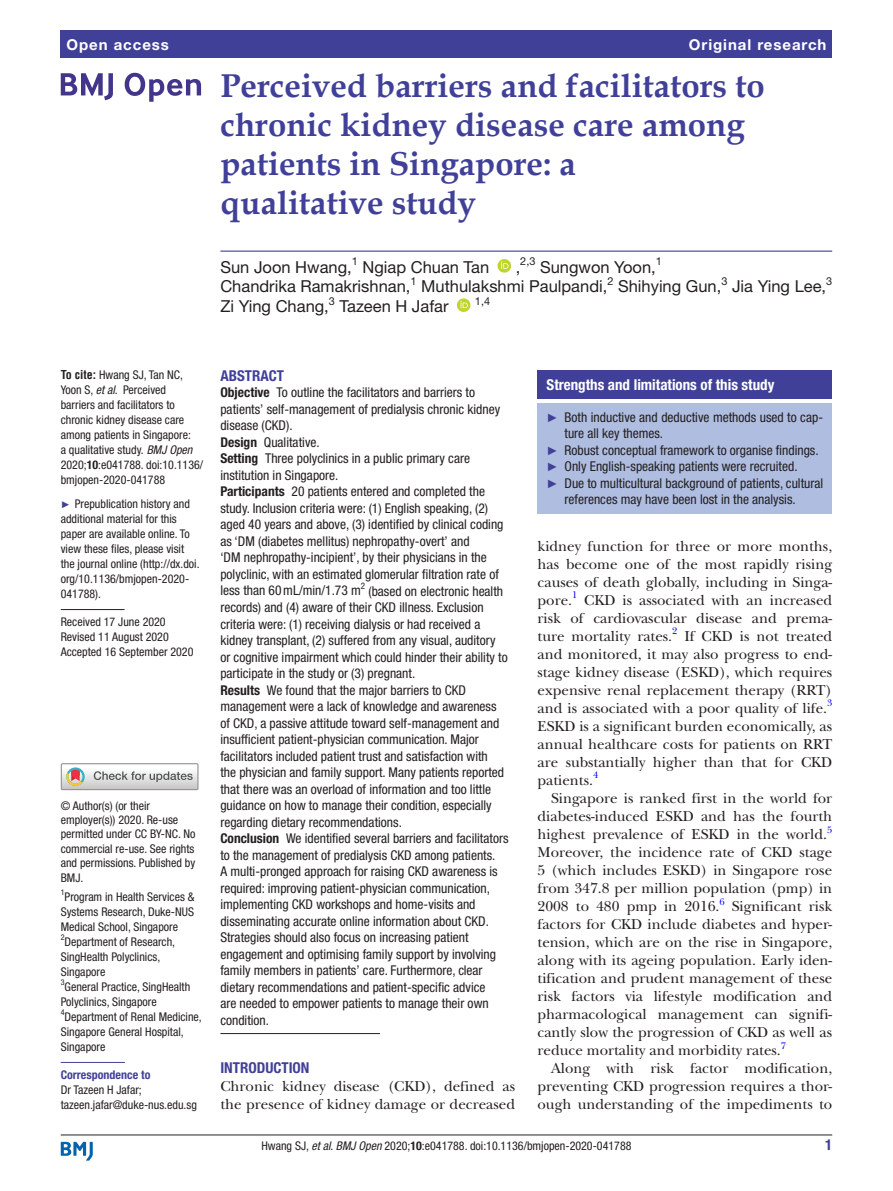
<style>
.page{position:relative;width:893px;height:1191px;background:#fff}
.page>*{position:absolute;margin:0;border:0;box-sizing:border-box;transform-origin:0 0}
.t1{font:700 33px/39px "Book Antiqua";color:#414099}
.t2{font:16.5px "Helvetica Neue LT Std";color:#231f20}
.t3{font:15px/18px "New Baskerville";color:#231f20;text-align:justify}
.t4{font:700 condensed 15px "Helvetica Neue LT Std";color:#fff}
.t5{font:700 15px "Helvetica Neue LT Std";letter-spacing:.065em;color:#fff}
.t6{font:700 condensed 15px "Helvetica Neue LT Std";color:#414099}
.t7{font:condensed 13.5px/16.5px "Helvetica Neue LT Std";color:#231f20}
.t8{font:condensed 12px/15px "Helvetica Neue LT Std";color:#231f20}
.t9{font:700 condensed 12px "Helvetica Neue LT Std";color:#414099}
.t10{font:10.95px "Helvetica Neue LT Std";color:#231f20}
.t11{font:9.9px "New Baskerville";color:#00f}
.t12{font:condensed 7.95px "Helvetica Neue LT Std";color:#231f20}
.s1{font-family:"Helvetica LT Std";font-weight:700}
.s2{font-style:italic}
.s3{font-weight:700}
.s4{font-family:"Arial";font-stretch:normal;font-size:9.75px;color:#414099}
.s5{font-family:"Arial";font-stretch:normal;font-size:12px;color:#414099}
</style>
<div class="page">
<hr style="left:61px;top:1134px;width:771px;height:1px;background:#231f20">
<svg style="left:61px;top:1141px;width:32px;height:19px"></svg>
<div style="left:61px;top:31px;width:771px;height:27px;background:#414099"></div>
<hr style="left:220px;top:250px;width:612px;height:2px;background:#414099">
<svg style="left:498px;top:259px;width:13px;height:14px"></svg>
<svg style="left:457px;top:298px;width:13px;height:14px"></svg>
<hr style="left:61px;top:609px;width:64px;height:1px;background:#231f20">
<hr style="left:61px;top:1062px;width:64px;height:1px;background:#414099">
<svg style="left:61px;top:73px;width:52px;height:27px"></svg>
<svg style="left:125px;top:73px;width:76px;height:29px"></svg>
<div style="left:61px;top:763px;width:138px;height:27px;border:1px solid #969090"></div>
<svg style="left:61px;top:763px;width:137px;height:26px"></svg>
<hr style="left:220px;top:1033px;width:160px;height:1px;background:#231f20">
<div style="left:538px;top:370px;width:294px;height:29px;background:#414099"></div>
<div style="left:538px;top:403px;width:294px;height:110px;background:#afbde1"></div>
<p class="t5" style="left:66px;top:35px;width:104px">Open access</p>
<p class="t5" style="left:689px;top:35px;width:139px">Original research</p>
<h1 class="t1" style="left:220px;top:66px;width:546px">Perceived barriers and facilitators to chronic kidney disease care among patients in Singapore: a<br>qualitative study</h1>
<p class="t2" style="left:220px;top:257px;width:133px">Sun Joon Hwang,</p>
<p class="t10" style="left:352px;top:255px;width:8px">1</p>
<p class="t2" style="left:362px;top:257px;width:128px">Ngiap Chuan Tan</p>
<p class="t2" style="left:516px;top:257px;width:6px">,</p>
<p class="t10" style="left:520px;top:255px;width:17px">2,3</p>
<p class="t2" style="left:540px;top:257px;width:117px">Sungwon Yoon,</p>
<p class="t10" style="left:656px;top:255px;width:8px">1</p>
<p class="t2" style="left:220px;top:276px;width:192px">Chandrika Ramakrishnan,</p>
<p class="t10" style="left:410px;top:274px;width:8px">1</p>
<p class="t2" style="left:421px;top:276px;width:188px">Muthulakshmi Paulpandi,</p>
<p class="t10" style="left:607px;top:274px;width:8px">2</p>
<p class="t2" style="left:618px;top:276px;width:105px">Shihying Gun,</p>
<p class="t10" style="left:721px;top:274px;width:8px">3</p>
<p class="t2" style="left:732px;top:276px;width:96px">Jia Ying Lee,</p>
<p class="t10" style="left:826px;top:274px;width:8px">3</p>
<p class="t2" style="left:220px;top:296px;width:110px">Zi Ying Chang,</p>
<p class="t10" style="left:329px;top:294px;width:8px">3</p>
<p class="t2" style="left:340px;top:296px;width:111px">Tazeen H Jafar</p>
<p class="t10" style="left:475px;top:294px;width:17px">1,4</p>
<p class="t8" style="left:61px;top:367px;width:144px"><span class="s1">To cite:</span> Hwang SJ, Tan NC,<br>Yoon S, <span class="s2">et al</span>. Perceived barriers and facilitators to chronic kidney disease care among patients in Singapore:<br>a qualitative study. <span class="s2">BMJ Open<br></span>2020;<span class="s3">10</span>:e041788. doi:10.1136/ bmjopen-2020-041788</p>
<p class="t8" style="left:61px;top:496px;width:140px"><span class="s4">►</span> Prepublication history and additional material for this paper are available online. To view these files, please visit the journal online (http://dx.doi. org/10.1136/bmjopen-2020-<br>041788).</p>
<p class="t8" style="left:61px;top:614px;width:134px">Received 17 June 2020<br>Revised 11 August 2020<br>Accepted 16 September 2020</p>
<p class="t8" style="left:61px;top:798px;width:136px;line-height:14.4px">© Author(s) (or their employer(s)) 2020. Re-use permitted under CC BY-NC. No commercial re-use. See rights and permissions. Published by<br>BMJ.</p>
<p class="t12" style="left:61px;top:888px;width:5px">1</p>
<p class="t8" style="left:61px;top:889px;width:135px;text-align:justify;text-indent:4px">Program in Health Services &amp; Systems Research, Duke-NUS Medical School, Singapore</p>
<p class="t12" style="left:61px;top:933px;width:5px">2</p>
<p class="t8" style="left:61px;top:934px;width:116px;text-indent:4px">Department of Research,<br>SingHealth Polyclinics,<br>Singapore</p>
<p class="t12" style="left:61px;top:978px;width:5px">3</p>
<p class="t8" style="left:61px;top:979px;width:143px;text-indent:4px">General Practice, SingHealth<br>Polyclinics, Singapore<br><sup>4</sup>Department of Renal Medicine,<br>Singapore General Hospital,<br>Singapore</p>
<p class="t9" style="left:61px;top:1067px;width:91px">Correspondence to</p>
<p class="t8" style="left:61px;top:1082px;width:138px">Dr Tazeen H Jafar; tazeen.jafar@duke-nus.edu.sg</p>
<p class="t6" style="left:220px;top:366px;width:65px">ABSTRACT</p>
<p class="t7" style="left:220px;top:384px;width:290px"><span class="s3">Objective</span> To outline the facilitators and barriers to patients’ self-management of predialysis chronic kidney disease (CKD).<br><span class="s3">Design</span> Qualitative.<br><span class="s3">Setting</span> Three polyclinics in a public primary care institution in Singapore.<br><span class="s3">Participants</span> 20 patients entered and completed the study. Inclusion criteria were: (1) English speaking, (2) aged 40 years and above, (3) identified by clinical coding as ‘DM (diabetes mellitus) nephropathy-overt’ and<br>‘DM nephropathy-incipient’, by their physicians in the polyclinic, with an estimated glomerular filtration rate of less than 60mL/min/1.73 m<sup>2</sup> (based on electronic health records) and (4) aware of their CKD illness. Exclusion criteria were: (1) receiving dialysis or had received a kidney transplant, (2) suffered from any visual, auditory or cognitive impairment which could hinder their ability to participate in the study or (3) pregnant.<br><span class="s3">Results</span> We found that the major barriers to CKD management were a lack of knowledge and awareness of CKD, a passive attitude toward self-management and insufficient patient-physician communication. Major facilitators included patient trust and satisfaction with<br>the physician and family support. Many patients reported that there was an overload of information and too little guidance on how to manage their condition, especially regarding dietary recommendations.<br><span class="s3">Conclusion</span> We identified several barriers and facilitators to the management of predialysis CKD among patients.<br>A multi-pronged approach for raising CKD awareness is required: improving patient-physician communication, implementing CKD workshops and home-visits and disseminating accurate online information about CKD.<br>Strategies should also focus on increasing patient engagement and optimising family support by involving family members in patients’ care. Furthermore, clear dietary recommendations and patient-specific advice<br>are needed to empower patients to manage their own condition.</p>
<p class="t6" style="left:220px;top:1059px;width:91px">INTRODUCTION</p>
<p class="t3" style="left:220px;top:1077px;width:296px">Chronic kidney disease (CKD), defined as the presence of kidney damage or decreased</p>
<p class="t4" style="left:547px;top:375px;width:229px">Strengths and limitations of this study</p>
<p class="t7" style="left:547px;top:408px;width:278px"><span class="s5">►</span> Both inductive and deductive methods used to cap-</p>
<p class="t7" style="left:565px;top:425px;width:100px">ture all key themes.</p>
<p class="t7" style="left:547px;top:441px;width:274px"><span class="s5">►</span> Robust conceptual framework to organise findings.</p>
<p class="t7" style="left:547px;top:458px;width:253px"><span class="s5">►</span> Only English-speaking patients were recruited.</p>
<p class="t7" style="left:547px;top:474px;width:278px"><span class="s5">►</span> Due to multicultural background of patients, cultural</p>
<p class="t7" style="left:565px;top:491px;width:233px">references may have been lost in the analysis.</p>
<p class="t3" style="left:538px;top:537px;width:296px">kidney function for three or more months, has become one of the most rapidly rising causes of death globally, including in Singa&shy;pore.<sup>1</sup></p>
<p class="t3" style="left:538px;top:591px;width:296px;text-indent:47px">CKD is associated with an increased risk of cardiovascular disease and prema&shy;ture mortality rates.</p>
<p class="t11" style="left:672px;top:625px;width:7px">2</p>
<p class="t3" style="left:538px;top:627px;width:296px;text-indent:147px">If CKD is not treated and monitored, it may also progress to end&shy;stage kidney disease (ESKD), which requires expensive renal replacement therapy (RRT) and is associated with a poor quality of life.</p>
<p class="t11" style="left:827px;top:697px;width:7px">3</p>
<p class="t3" style="left:538px;top:717px;width:296px">ESKD is a significant burden economically, as annual healthcare costs for patients on RRT are substantially higher than that for CKD patients.</p>
<p class="t11" style="left:593px;top:769px;width:7px">4</p>
<p class="t3" style="left:538px;top:789px;width:296px;text-indent:14px">Singapore is ranked first in the world for diabetes-induced ESKD and has the fourth highest prevalence of ESKD in the world.</p>
<p class="t11" style="left:827px;top:823px;width:7px">5</p>
<p class="t3" style="left:538px;top:843px;width:296px">Moreover, the incidence rate of CKD stage 5 (which includes ESKD) in Singapore rose from 347.8 per million population (pmp) in 2008 to 480 pmp in 2016.</p>
<p class="t11" style="left:719px;top:895px;width:7px">6</p>
<p class="t3" style="left:538px;top:897px;width:296px;text-indent:194px">Significant risk factors for CKD include diabetes and hyper&shy;tension, which are on the rise in Singapore, along with its ageing population. Early iden&shy;tification and prudent management of these risk factors via lifestyle modification and pharmacological management can signifi&shy;cantly slow the progression of CKD as well as reduce mortality and morbidity rates.<sup>7</sup></p>
<p class="t3" style="left:538px;top:1059px;width:296px;text-indent:14px">Along with risk factor modification, preventing CKD progression requires a thor&shy;ough understanding of the impediments to</p>
<p class="t8" style="left:261px;top:1137px;width:372px">Hwang SJ, <span class="s2">et al</span>. <span class="s2">BMJ Open</span> 2020;<span class="s3">10</span>:e041788. doi:10.1136/bmjopen-2020-041788</p>
<p class="t6" style="left:825px;top:1135px;width:9px">1</p>
</div>
